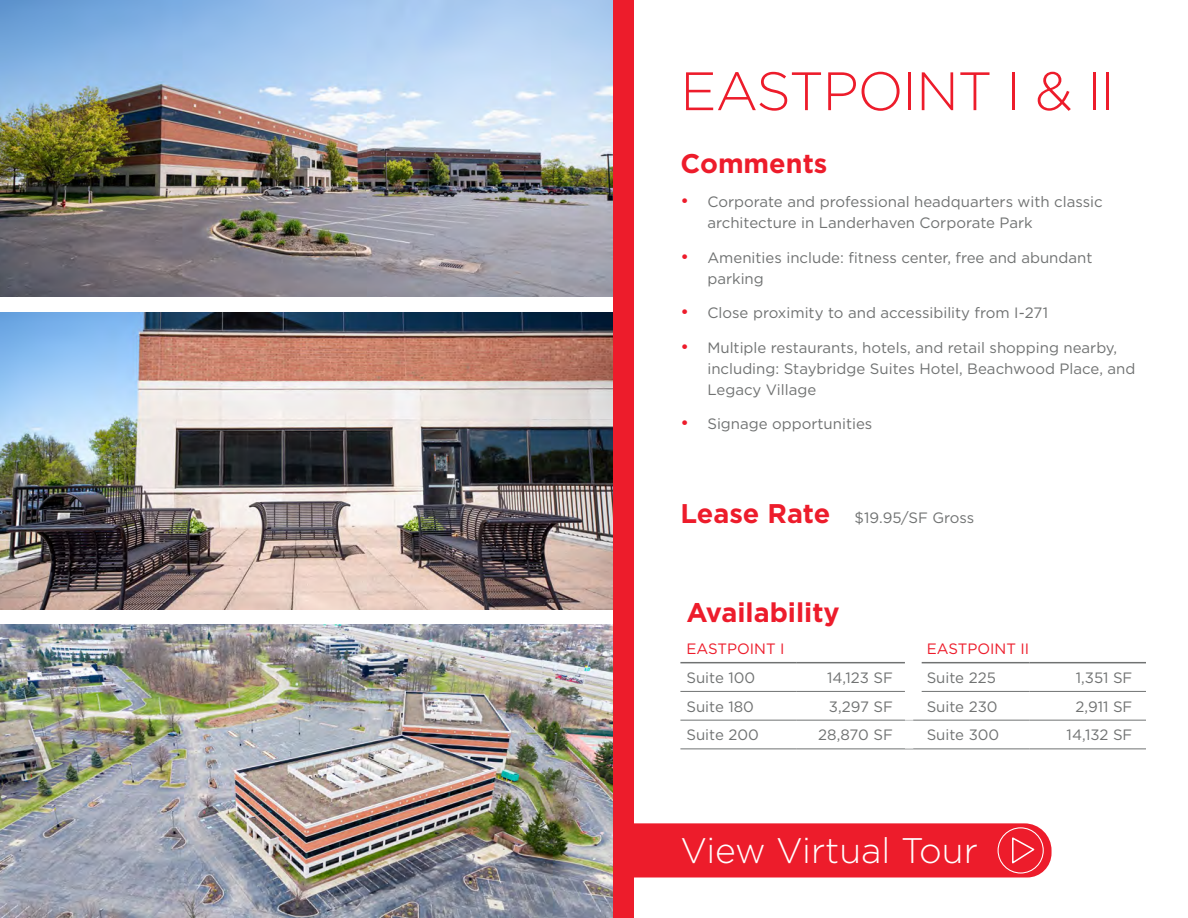
<style>
.page{position:relative;width:1188px;height:918px;background:#fff}
.page>*{position:absolute;margin:0;border:0;box-sizing:border-box;transform-origin:0 0}
.t1{font:300 54px "Gotham";letter-spacing:-.02em;color:#ed1c2b}
.t2{font:300 35.55px "Gotham";color:#fff}
.t3{font:700 27px "Gotham";color:#ed1c2b}
.t4{font:15px/21px "Gotham";color:#707272}
.t5{font:15px "Gotham";color:#ed1c2b}
.s1{font-size:18px;color:#ed1c2b}
.s2{font-weight:700;font-size:27px;color:#ed1c2b}
</style>
<div class="page">
<img style="left:0;top:0;width:614px;height:297px">
<img style="left:0;top:312px;width:614px;height:297px">
<img style="left:0;top:624px;width:614px;height:294px">
<div style="left:634px;top:823px;width:418px;height:54px;background:#ed1c2b"></div>
<div style="left:614px;top:0;width:20px;height:918px;background:#ed1c2b"></div>
<hr style="left:680px;top:662px;width:117px;height:1px;background:#707272">
<hr style="left:797px;top:662px;width:108px;height:1px;background:#707272">
<hr style="left:921px;top:662px;width:109px;height:1px;background:#707272">
<hr style="left:1030px;top:662px;width:116px;height:1px;background:#707272">
<hr style="left:680px;top:691px;width:117px;height:1px;background:#707272">
<hr style="left:797px;top:691px;width:108px;height:1px;background:#707272">
<hr style="left:921px;top:691px;width:109px;height:1px;background:#707272">
<hr style="left:1030px;top:691px;width:116px;height:1px;background:#707272">
<hr style="left:680px;top:720px;width:117px;height:1px;background:#707272">
<hr style="left:797px;top:720px;width:116px;height:1px;background:#707272">
<hr style="left:680px;top:749px;width:117px;height:1px;background:#707272">
<hr style="left:797px;top:749px;width:116px;height:1px;background:#707272">
<hr style="left:913px;top:720px;width:117px;height:1px;background:#707272">
<hr style="left:1030px;top:720px;width:116px;height:1px;background:#707272">
<hr style="left:913px;top:749px;width:117px;height:1px;background:#707272">
<hr style="left:1030px;top:749px;width:116px;height:1px;background:#707272">
<h1 class="t1" style="left:680px;top:57px;width:436px">EASTPOINT I &amp; II</h1>
<h3 class="t3" style="left:680px;top:145px;width:149px">Comments</h3>
<p class="t4" style="left:707px;top:191px;width:397px;text-indent:-27px"><span class="s1">•</span> Corporate and professional headquarters with classic architecture in Landerhaven Corporate Park</p>
<p class="t4" style="left:707px;top:247px;width:387px;text-indent:-27px"><span class="s1">•</span> Amenities include: fitness center, free and abundant parking</p>
<p class="t4" style="left:680px;top:302px;width:369px"><span class="s1">•</span> Close proximity to and accessibility from I-271</p>
<p class="t4" style="left:707px;top:337px;width:429px;text-indent:-27px"><span class="s1">•</span> Multiple restaurants, hotels, and retail shopping nearby, including: Staybridge Suites Hotel, Beachwood Place, and<br>Legacy Village</p>
<p class="t4" style="left:680px;top:413px;width:193px"><span class="s1">•</span> Signage opportunities</p>
<p class="t4" style="left:680px;top:506px;width:295px"><span class="s2">Lease Rate</span> $19.95/SF Gross</p>
<h3 class="t3" style="left:686px;top:594px;width:155px">Availability</h3>
<p class="t5" style="left:686px;top:639px;width:100px">EASTPOINT I</p>
<p class="t5" style="left:927px;top:639px;width:104px">EASTPOINT II</p>
<p class="t4" style="left:686px;top:667px;width:70px">Suite 100</p>
<p class="t4" style="left:827px;top:667px;width:67px">14,123 SF</p>
<p class="t4" style="left:927px;top:667px;width:71px">Suite 225</p>
<p class="t4" style="left:1076px;top:667px;width:58px">1,351 SF</p>
<p class="t4" style="left:686px;top:696px;width:69px">Suite 180</p>
<p class="t4" style="left:829px;top:696px;width:66px">3,297 SF</p>
<p class="t4" style="left:927px;top:696px;width:72px">Suite 230</p>
<p class="t4" style="left:1075px;top:696px;width:59px">2,911 SF</p>
<p class="t4" style="left:686px;top:724px;width:74px">Suite 200</p>
<p class="t4" style="left:818px;top:724px;width:76px">28,870 SF</p>
<p class="t4" style="left:927px;top:724px;width:74px">Suite 300</p>
<p class="t4" style="left:1067px;top:724px;width:67px">14,132 SF</p>
<h2 class="t2" style="left:680px;top:828px;width:299px">View Virtual Tour</h2>
</div>
